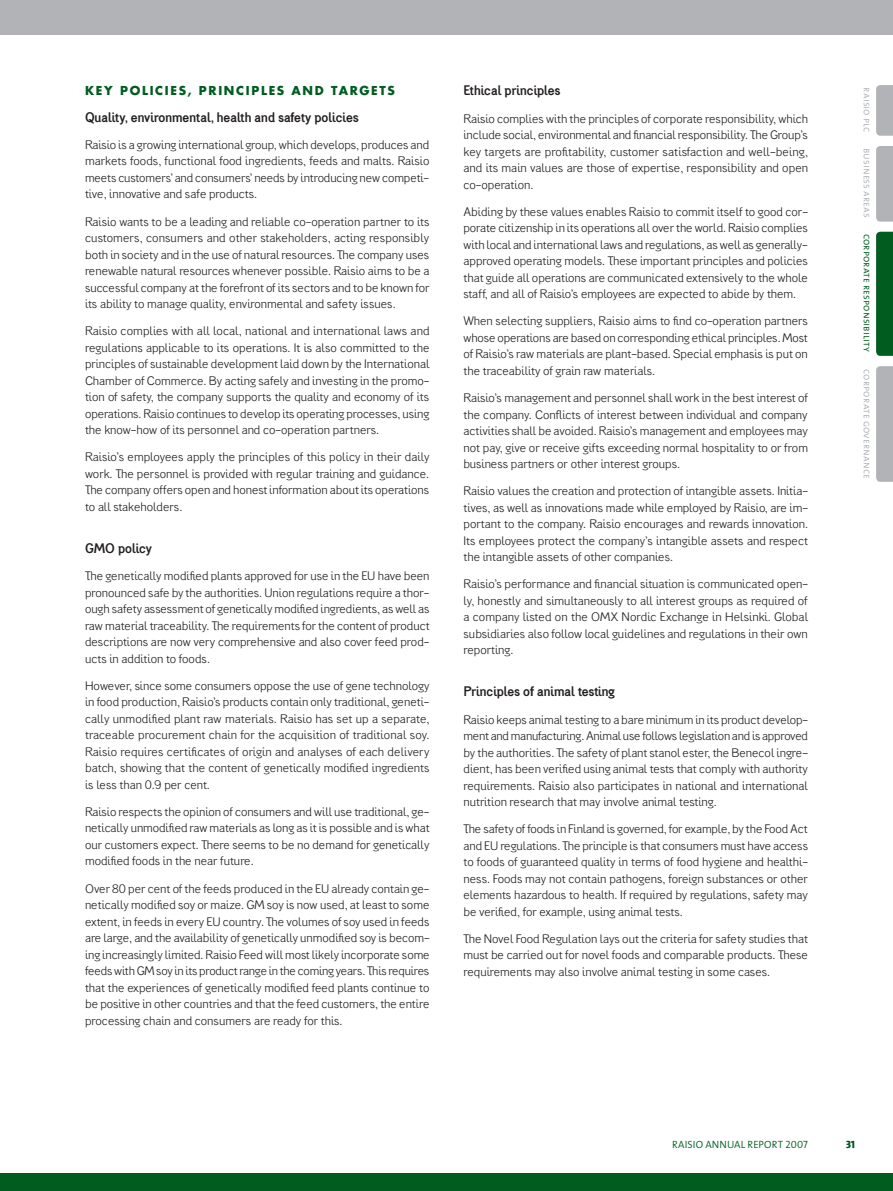
<style>
.page{position:relative;width:893px;height:1191px;background:#fff}
.page>*{position:absolute;margin:0;border:0;box-sizing:border-box;transform-origin:0 0}
.t1{font:13.5px "Generation Gothic Med";color:#231f20}
.t2{font:12px/16.5px "Generation Gothic Lig";color:#231f20;text-align:justify}
.t3{font:700 12px "Futura";letter-spacing:.145em;color:#015c20}
.t4{font:10.5px "The Sans Semi Light Caps";letter-spacing:.01em;color:#015c20}
.t5{font:10.5px "The Sans Semi Light Caps";letter-spacing:.01em;color:#b2b3b7}
.t6{font:10.5px "The Sans Bold Caps";color:#015c20}
</style>
<div class="page">
<div style="left:0;top:1174px;width:893px;height:17px;background:#015c20"></div>
<div style="left:0;top:0;width:893px;height:34px;background:#b2b3b7"></div>
<svg style="left:876px;top:85px;width:17px;height:51px"></svg>
<svg style="left:876px;top:146px;width:17px;height:76px"></svg>
<div style="left:876px;top:232px;width:17px;height:124px;background:#015c20"></div>
<div style="left:876px;top:366px;width:17px;height:116px;background:#b2b3b7"></div>
<p class="t3" style="left:85px;top:82px;width:311px">KEY POLICIES, PRINCIPLES AND TARGETS</p>
<p class="t1" style="left:85px;top:109px;width:275px">Quality, environmental, health and safety policies</p>
<p class="t2" style="left:85px;top:137px;width:346px">Raisio is a growing international group, which develops, produces and markets foods, functional food ingredients, feeds and malts. Raisio meets customers’ and consumers’ needs by introducing new competi&shy;tive, innovative and safe products.</p>
<p class="t2" style="left:85px;top:213px;width:346px">Raisio wants to be a leading and reliable co-operation partner to its customers, consumers and other stakeholders, acting responsibly both in society and in the use of natural resources. The company uses renewable natural resources whenever possible. Raisio aims to be a successful company at the forefront of its sectors and to be known for its ability to manage quality, environmental and safety issues.</p>
<p class="t2" style="left:85px;top:323px;width:346px">Raisio complies with all local, national and international laws and regulations applicable to its operations. It is also committed to the principles of sustainable development laid down by the International Chamber of Commerce. By acting safely and investing in the promo&shy;tion of safety, the company supports the quality and economy of its operations. Raisio continues to develop its operating processes, using the know-how of its personnel and co-operation partners.</p>
<p class="t2" style="left:85px;top:449px;width:346px">Raisio’s employees apply the principles of this policy in their daily work. The personnel is provided with regular training and guidance.<br>The company offers open and honest information about its operations to all stakeholders.</p>
<p class="t1" style="left:85px;top:540px;width:68px">GMO policy</p>
<p class="t2" style="left:85px;top:568px;width:346px">The genetically modified plants approved for use in the EU have been pronounced safe by the authorities. Union regulations require a thor&shy;ough safety assessment of genetically modified ingredients, as well as raw material traceability. The requirements for the content of product descriptions are now very comprehensive and also cover feed prod&shy;ucts in addition to foods.</p>
<p class="t2" style="left:85px;top:677px;width:346px">However, since some consumers oppose the use of gene technology in food production, Raisio’s products contain only traditional, geneti&shy;cally unmodified plant raw materials. Raisio has set up a separate, traceable procurement chain for the acquisition of traditional soy.<br>Raisio requires certificates of origin and analyses of each delivery batch, showing that the content of genetically modified ingredients is less than 0.9 per cent.</p>
<p class="t2" style="left:85px;top:803px;width:346px">Raisio respects the opinion of consumers and will use traditional, ge&shy;netically unmodified raw materials as long as it is possible and is what our customers expect. There seems to be no demand for genetically modified foods in the near future.</p>
<p class="t2" style="left:85px;top:880px;width:346px">Over 80 per cent of the feeds produced in the EU already contain ge&shy;netically modified soy or maize. GM soy is now used, at least to some extent, in feeds in every EU country. The volumes of soy used in feeds are large, and the availability of genetically unmodified soy is becom&shy;ing increasingly limited. Raisio Feed will most likely incorporate some feeds with GM soy in its product range in the coming years. This requires that the experiences of genetically modified feed plants continue to be positive in other countries and that the feed customers, the entire processing chain and consumers are ready for this.</p>
<p class="t1" style="left:463px;top:83px;width:99px">Ethical principles</p>
<p class="t2" style="left:463px;top:110px;width:346px">Raisio complies with the principles of corporate responsibility, which include social, environmental and financial responsibility. The Group’s key targets are profitability, customer satisfaction and well-being, and its main values are those of expertise, responsibility and open co-operation.</p>
<p class="t2" style="left:463px;top:203px;width:346px">Abiding by these values enables Raisio to commit itself to good cor&shy;porate citizenship in its operations all over the world. Raisio complies with local and international laws and regulations, as well as generally&shy;approved operating models. These important principles and policies that guide all operations are communicated extensively to the whole staff, and all of Raisio’s employees are expected to abide by them.</p>
<p class="t2" style="left:463px;top:313px;width:346px">When selecting suppliers, Raisio aims to find co-operation partners whose operations are based on corresponding ethical principles. Most of Raisio’s raw materials are plant-based. Special emphasis is put on the traceability of grain raw materials.</p>
<p class="t2" style="left:463px;top:390px;width:346px">Raisio’s management and personnel shall work in the best interest of the company. Conflicts of interest between individual and company activities shall be avoided. Raisio’s management and employees may not pay, give or receive gifts exceeding normal hospitality to or from business partners or other interest groups.</p>
<p class="t2" style="left:463px;top:483px;width:346px">Raisio values the creation and protection of intangible assets. Initia&shy;tives, as well as innovations made while employed by Raisio, are im&shy;portant to the company. Raisio encourages and rewards innovation.<br>Its employees protect the company’s intangible assets and respect the intangible assets of other companies.</p>
<p class="t2" style="left:463px;top:576px;width:346px">Raisio’s performance and financial situation is communicated open&shy;ly, honestly and simultaneously to all interest groups as required of a company listed on the OMX Nordic Exchange in Helsinki. Global subsidiaries also follow local guidelines and regulations in their own reporting.</p>
<p class="t1" style="left:463px;top:684px;width:153px">Principles of animal testing</p>
<p class="t2" style="left:463px;top:711px;width:346px">Raisio keeps animal testing to a bare minimum in its product develop&shy;ment and manufacturing. Animal use follows legislation and is approved by the authorities. The safety of plant stanol ester, the Benecol ingre&shy;dient, has been verified using animal tests that comply with authority requirements. Raisio also participates in national and international nutrition research that may involve animal testing.</p>
<p class="t2" style="left:463px;top:821px;width:346px">The safety of foods in Finland is governed, for example, by the Food Act and EU regulations. The principle is that consumers must have access to foods of guaranteed quality in terms of food hygiene and healthi&shy;ness. Foods may not contain pathogens, foreign substances or other elements hazardous to health. If required by regulations, safety may be verified, for example, using animal tests.</p>
<p class="t2" style="left:463px;top:930px;width:346px">The Novel Food Regulation lays out the criteria for safety studies that must be carried out for novel foods and comparable products. These requirements may also involve animal testing in some cases.</p>
<p class="t5" style="left:876px;top:87px;width:47px;rotate:90deg">raisio plc</p>
<p class="t5" style="left:876px;top:148px;width:72px;rotate:90deg">business areas</p>
<p class="t4" style="left:876px;top:233px;width:120px;rotate:90deg">corporate responsibility</p>
<p class="t5" style="left:876px;top:369px;width:111px;rotate:90deg">corporate governance</p>
<p class="t4" style="left:672px;top:1136px;width:137px">RAISIO ANNUAL REPORT 2007</p>
<p class="t6" style="left:846px;top:1136px;width:10px">31</p>
</div>
